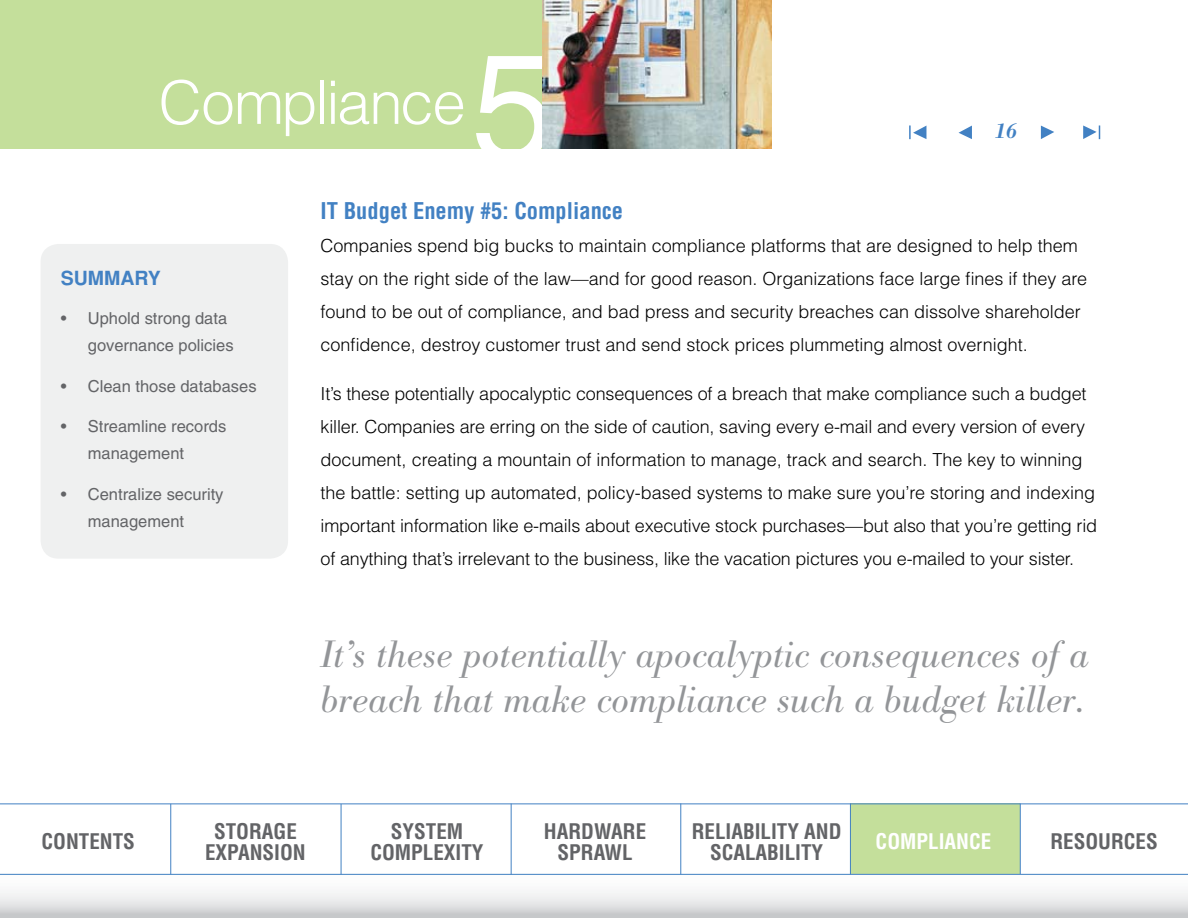
<style>
.page{position:relative;width:1188px;height:918px;background:#fff}
.page>*{position:absolute;margin:0;border:0;box-sizing:border-box;transform-origin:0 0}
.t1{font:150px "Helvetica";color:#fff}
.t2{font:300 60px "Helvetica";letter-spacing:-.04em;color:#fff}
.t3{font:italic 300 37.5px/45px "Bodoni BE";color:#939598}
.t4{font:700 condensed 22.5px "Helvetica";color:#4281c3}
.t5{font:700 condensed 21px/21px "Helvetica";color:#636467;text-align:center}
.t6{font:700 condensed 21px "Helvetica";color:#fff}
.t7{font:italic 500 21px "Bodoni BE";color:#4281c3}
.t8{font:700 19.5px "Helvetica";color:#4281c3}
.t9{font:300 18px/33px "Helvetica";color:#000}
.t10{font:16.5px/27px "Helvetica";color:#636467}
</style>
<div class="page">
<div style="left:0;top:0;width:545px;height:148px;background:#c4df9b"></div>
<img style="left:542px;top:0;width:229px;height:148px">
<div style="left:41px;top:244px;width:247px;height:315px;background:#eff0f0;border-radius:18px"></div>
<svg style="left:0;top:803px;width:1188px;height:115px"></svg>
<div style="left:850px;top:803px;width:170px;height:71px;background:#c4df9b"></div>
<hr style="left:1020px;top:804px;width:1px;height:70px;background:#4281c3">
<hr style="left:0;top:804px;width:1188px;height:1px;background:#4281c3">
<hr style="left:0;top:874px;width:1188px;height:1px;background:#4281c3">
<hr style="left:850px;top:804px;width:1px;height:70px;background:#4281c3">
<hr style="left:680px;top:804px;width:1px;height:70px;background:#4281c3">
<hr style="left:341px;top:804px;width:1px;height:70px;background:#4281c3">
<hr style="left:511px;top:804px;width:1px;height:70px;background:#4281c3">
<hr style="left:170px;top:804px;width:1px;height:70px;background:#4281c3">
<svg style="left:1041px;top:126px;width:13px;height:13px"></svg>
<svg style="left:959px;top:126px;width:13px;height:13px"></svg>
<svg style="left:909px;top:125px;width:17px;height:14px"></svg>
<svg style="left:1083px;top:125px;width:17px;height:14px"></svg>
<h2 class="t2" style="left:159px;top:65px;width:309px">Compliance</h2>
<h1 class="t1" style="left:471px;top:20px;width:85px">5</h1>
<p class="t7" style="left:995px;top:119px;width:23px">16</p>
<p class="t8" style="left:61px;top:267px;width:102px">SUMMARY</p>
<p class="t10" style="left:88px;top:305px;width:147px;text-indent:-27px">• Uphold strong data governance policies</p>
<p class="t10" style="left:61px;top:373px;width:197px">• Clean those databases</p>
<p class="t10" style="left:88px;top:413px;width:140px;text-indent:-27px">• Streamline records management</p>
<p class="t10" style="left:88px;top:481px;width:137px;text-indent:-27px">• Centralize security management</p>
<p class="t4" style="left:321px;top:197px;width:304px">IT BUDGET ENEMY #5: COMPLIANCE</p>
<p class="t9" style="left:321px;top:229px;width:768px">Companies spend big bucks to maintain compliance platforms that are designed to help them stay on the right side of the law—and for good reason. Organizations face large fines if they are found to be out of compliance, and bad press and security breaches can dissolve shareholder confidence, destroy customer trust and send stock prices plummeting almost overnight.</p>
<p class="t9" style="left:321px;top:377px;width:778px">It’s these potentially apocalyptic consequences of a breach that make compliance such a budget killer. Companies are erring on the side of caution, saving every e-mail and every version of every document, creating a mountain of information to manage, track and search. The key to winning the battle: setting up automated, policy-based systems to make sure you’re storing and indexing important information like e-mails about executive stock purchases—but also that you’re getting rid of anything that’s irrelevant to the business, like the vacation pictures you e-mailed to your sister.</p>
<h3 class="t3" style="left:321px;top:633px;width:769px">It’s these potentially apocalyptic consequences of a breach that make compliance such a budget killer.</h3>
<p class="t5" style="left:205px;top:821px;width:102px">STORAGE<br>EXPANSI ON</p>
<p class="t5" style="left:544px;top:821px;width:104px">HARDWARE<br>SPRAWL</p>
<p class="t5" style="left:710px;top:821px;width:115px;text-align:left;text-indent:-18px">RELIABI LITY AND<br>SCALABI LITY</p>
<p class="t6" style="left:876px;top:828px;width:117px">COMPLIANCE</p>
<p class="t5" style="left:370px;top:821px;width:115px">SYSTEM<br>COMPLEXITY</p>
<p class="t5" style="left:42px;top:830px;width:83px">CONTENTS</p>
<p class="t5" style="left:1050px;top:831px;width:106px">RESOURCES</p>
</div>
